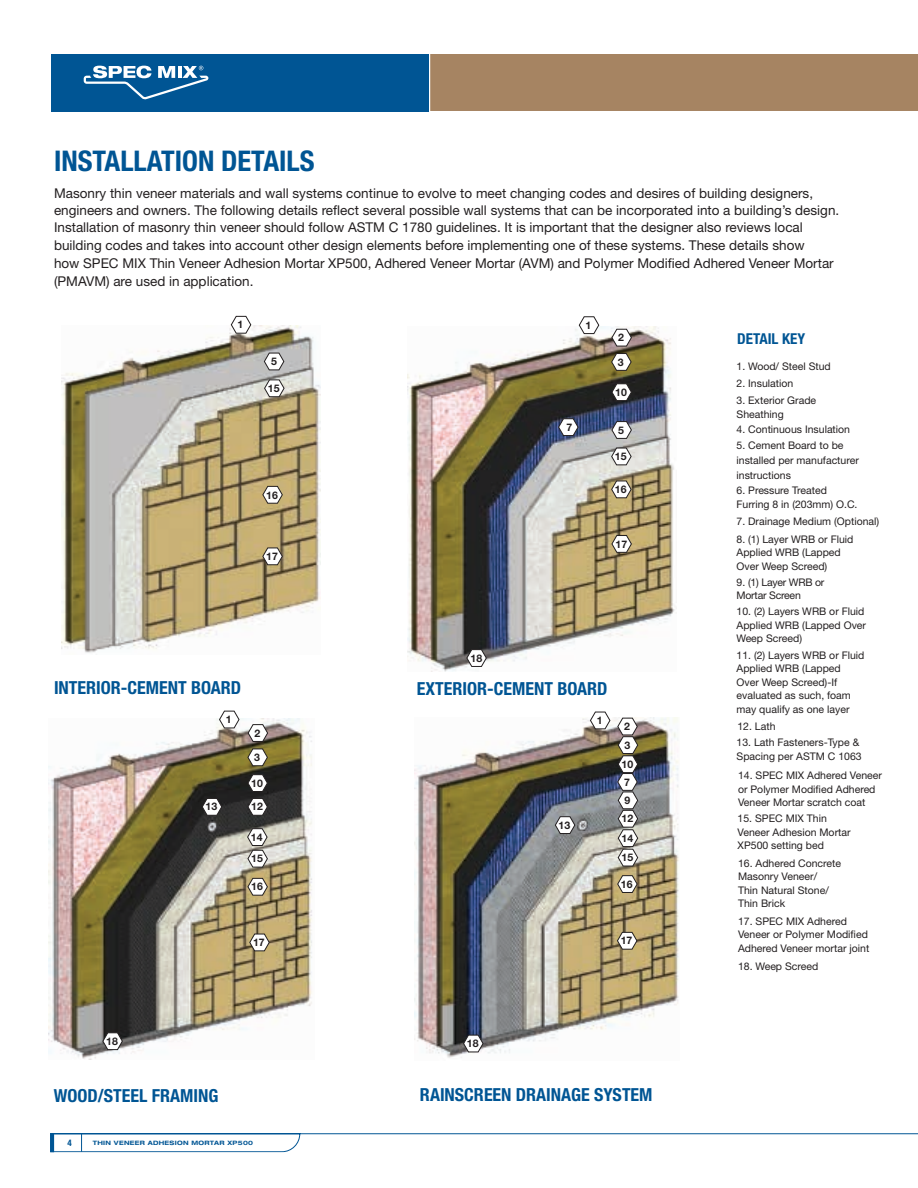
<style>
.page{position:relative;width:918px;height:1188px;background:#fff}
.page>*{position:absolute;margin:0;border:0;box-sizing:border-box;transform-origin:0 0}
.t1{font:700 condensed 28.5px "Helvetica Neue";color:#005594}
.t2{font:700 condensed 18px "Helvetica Neue";color:#005594}
.t3{font:700 condensed 15px "Helvetica Neue";color:#005594}
.t4{font:13.5px/17.2px "Helvetica Neue";color:#231f20}
.t5{font:10.5px/13.5px "Helvetica Neue";color:#231f20}
.t6{font:700 10.5px/18.9px "Helvetica Neue";color:#231f20}
.t7{font:10.5px/13.5px "Helvetica Neue";letter-spacing:-.02em;color:#231f20}
.t8{font:700 condensed 9px "Helvetica Neue";color:#005594}
.t9{font:700 expanded 6px "Helvetica Neue LT Std";letter-spacing:.05em;color:#005594}
</style>
<div class="page">
<div style="left:430px;top:54px;width:488px;height:57px;background:#a68462"></div>
<div style="left:51px;top:54px;width:378px;height:57px;background:#005594"></div>
<svg style="left:84px;top:66px;width:125px;height:34px"></svg>
<div style="left:432px;top:69px;width:486px;height:36px;background:#a68462"></div>
<img style="left:62px;top:326px;width:259px;height:327px">
<svg style="left:50px;top:1133px;width:868px;height:19px"></svg>
<svg style="left:231px;top:316px;width:20px;height:18px"></svg>
<svg style="left:264px;top:352px;width:20px;height:18px"></svg>
<svg style="left:264px;top:379px;width:21px;height:18px"></svg>
<svg style="left:262px;top:486px;width:21px;height:18px"></svg>
<svg style="left:262px;top:547px;width:21px;height:18px"></svg>
<img style="left:407px;top:326px;width:268px;height:345px">
<svg style="left:579px;top:316px;width:20px;height:18px"></svg>
<svg style="left:611px;top:329px;width:21px;height:18px"></svg>
<svg style="left:611px;top:353px;width:21px;height:18px"></svg>
<svg style="left:611px;top:383px;width:21px;height:18px"></svg>
<svg style="left:611px;top:421px;width:21px;height:18px"></svg>
<svg style="left:611px;top:447px;width:21px;height:18px"></svg>
<svg style="left:611px;top:480px;width:21px;height:18px"></svg>
<svg style="left:611px;top:535px;width:21px;height:18px"></svg>
<svg style="left:466px;top:649px;width:21px;height:18px"></svg>
<img style="left:48px;top:718px;width:264px;height:341px">
<svg style="left:219px;top:711px;width:21px;height:17px"></svg>
<svg style="left:247px;top:748px;width:21px;height:18px"></svg>
<svg style="left:247px;top:774px;width:21px;height:18px"></svg>
<svg style="left:247px;top:798px;width:21px;height:18px"></svg>
<svg style="left:202px;top:798px;width:20px;height:18px"></svg>
<svg style="left:247px;top:828px;width:21px;height:40px"></svg>
<svg style="left:247px;top:878px;width:21px;height:18px"></svg>
<svg style="left:249px;top:933px;width:21px;height:18px"></svg>
<svg style="left:248px;top:724px;width:20px;height:18px"></svg>
<svg style="left:102px;top:1032px;width:21px;height:18px"></svg>
<img style="left:415px;top:718px;width:264px;height:340px">
<svg style="left:590px;top:711px;width:20px;height:18px"></svg>
<svg style="left:617px;top:718px;width:22px;height:148px"></svg>
<svg style="left:617px;top:875px;width:21px;height:18px"></svg>
<svg style="left:463px;top:1035px;width:21px;height:17px"></svg>
<svg style="left:617px;top:932px;width:20px;height:18px"></svg>
<svg style="left:558px;top:418px;width:21px;height:18px"></svg>
<svg style="left:555px;top:816px;width:33px;height:18px"></svg>
<h1 class="t1" style="left:54px;top:144px;width:262px">INSTALLATION DETAILS</h1>
<p class="t4" style="left:54px;top:184px;width:787px">Masonry thin veneer materials and wall systems continue to evolve to meet changing codes and desires of building designers, engineers and owners. The following details reflect several possible wall systems that can be incorporated into a building’s design.<br>Installation of masonry thin veneer should follow ASTM C 1780 guidelines. It is important that the designer also reviews local building codes and takes into account other design elements before implementing one of these systems. These details show</p>
<p class="t4" style="left:54px;top:255px;width:781px">how SPEC MIX Thin Veneer Adhesion Mortar XP500, Adhered Veneer Mortar (AVM) and Polymer Modified Adhered Veneer Mortar (PMAVM) are used in application.</p>
<p class="t6" style="left:238px;top:315px;width:7px">1</p>
<p class="t6" style="left:271px;top:352px;width:7px">5</p>
<p class="t6" style="left:268px;top:379px;width:13px">15</p>
<p class="t6" style="left:266px;top:485px;width:13px">16</p>
<p class="t6" style="left:266px;top:546px;width:13px">17</p>
<p class="t6" style="left:586px;top:315px;width:7px">1</p>
<p class="t6" style="left:566px;top:417px;width:7px">7</p>
<p class="t6" style="left:618px;top:328px;width:7px">2</p>
<p class="t6" style="left:618px;top:352px;width:7px">3</p>
<p class="t6" style="left:615px;top:382px;width:13px">10</p>
<p class="t6" style="left:618px;top:420px;width:7px">5</p>
<p class="t6" style="left:615px;top:447px;width:13px">15</p>
<p class="t6" style="left:615px;top:480px;width:13px">16</p>
<p class="t6" style="left:616px;top:534px;width:13px">17</p>
<p class="t6" style="left:471px;top:648px;width:13px">18</p>
<h2 class="t2" style="left:54px;top:677px;width:189px">INTERIOR-CEMENT BOARD</h2>
<h2 class="t2" style="left:417px;top:678px;width:192px">EXTERIOR-CEMENT BOARD</h2>
<p class="t6" style="left:226px;top:710px;width:7px">1</p>
<p class="t6" style="left:206px;top:797px;width:13px">13</p>
<p class="t6" style="left:254px;top:723px;width:7px">2</p>
<p class="t6" style="left:254px;top:747px;width:7px">3</p>
<p class="t6" style="left:251px;top:773px;width:13px">10</p>
<p class="t6" style="left:251px;top:797px;width:13px">12</p>
<p class="t6" style="left:251px;top:827px;width:13px">14</p>
<p class="t6" style="left:251px;top:849px;width:13px">15</p>
<p class="t6" style="left:251px;top:877px;width:13px">16</p>
<p class="t6" style="left:597px;top:711px;width:7px">1</p>
<p class="t6" style="left:559px;top:815px;width:13px">13</p>
<p class="t6" style="left:622px;top:717px;width:13px">2<br>3<br>10</p>
<p class="t6" style="left:622px;top:772px;width:13px;line-height:18.5px">7<br>9<br>12</p>
<p class="t6" style="left:622px;top:828px;width:13px;line-height:19.5px">14<br>15</p>
<p class="t6" style="left:621px;top:874px;width:13px">16</p>
<p class="t6" style="left:253px;top:933px;width:13px">17</p>
<p class="t6" style="left:621px;top:931px;width:13px">17</p>
<p class="t6" style="left:106px;top:1031px;width:13px">18</p>
<p class="t6" style="left:467px;top:1034px;width:13px">18</p>
<h2 class="t2" style="left:54px;top:1085px;width:166px">WOOD/STEEL FRAMING</h2>
<h2 class="t2" style="left:420px;top:1084px;width:234px">RAINSCREEN DRAINAGE SYSTEM</h2>
<p class="t8" style="left:68px;top:1138px;width:6px">4</p>
<p class="t9" style="left:93px;top:1139px;width:162px">THIN VENEER ADHESION MORTAR XP500</p>
<h3 class="t3" style="left:737px;top:330px;width:70px">DETAIL KEY</h3>
<p class="t5" style="left:737px;top:360px;width:96px">1. Wood/ Steel Stud</p>
<p class="t5" style="left:737px;top:376px;width:58px">2. Insulation</p>
<p class="t5" style="left:737px;top:393px;width:81px">3. Exterior Grade<br>Sheathing</p>
<p class="t5" style="left:737px;top:422px;width:115px">4. Continuous Insulation</p>
<p class="t5" style="left:737px;top:437px;width:124px;line-height:15px">5. Cement Board to be installed per manufacturer instructions</p>
<p class="t5" style="left:737px;top:484px;width:123px">6. Pressure Treated<br>Furring 8 in (203mm) O.C.</p>
<p class="t5" style="left:737px;top:515px;width:144px">7. Drainage Medium (Optional)</p>
<p class="t5" style="left:737px;top:532px;width:118px">8. (1) Layer WRB or Fluid<br>Applied WRB (Lapped<br>Over Weep Screed)</p>
<p class="t7" style="left:737px;top:575px;width:89px">9. (1) Layer WRB or<br>Mortar Screen</p>
<p class="t5" style="left:737px;top:604px;width:131px">10. (2) Layers WRB or Fluid<br>Applied WRB (Lapped Over<br>Weep Screed)</p>
<p class="t5" style="left:737px;top:648px;width:129px">11. (2) Layers WRB or Fluid<br>Applied WRB (Lapped<br>Over Weep Screed)-If evaluated as such, foam may qualify as one layer</p>
<p class="t5" style="left:737px;top:719px;width:40px">12. Lath</p>
<p class="t5" style="left:737px;top:735px;width:127px">13. Lath Fasteners-Type &amp;<br>Spacing per ASTM C 1063</p>
<p class="t5" style="left:738px;top:769px;width:145px">14. SPEC MIX Adhered Veneer or Polymer Modified Adhered<br>Veneer Mortar scratch coat</p>
<p class="t5" style="left:738px;top:812px;width:114px">15. SPEC MIX Thin<br>Veneer Adhesion Mortar<br>XP500 setting bed</p>
<p class="t5" style="left:738px;top:856px;width:105px">16. Adhered Concrete<br>Masonry Veneer/<br>Thin Natural Stone/<br>Thin Brick</p>
<p class="t5" style="left:738px;top:914px;width:133px">17. SPEC MIX Adhered<br>Veneer or Polymer Modified<br>Adhered Veneer mortar joint</p>
<p class="t5" style="left:738px;top:959px;width:82px">18. Weep Screed</p>
</div>
